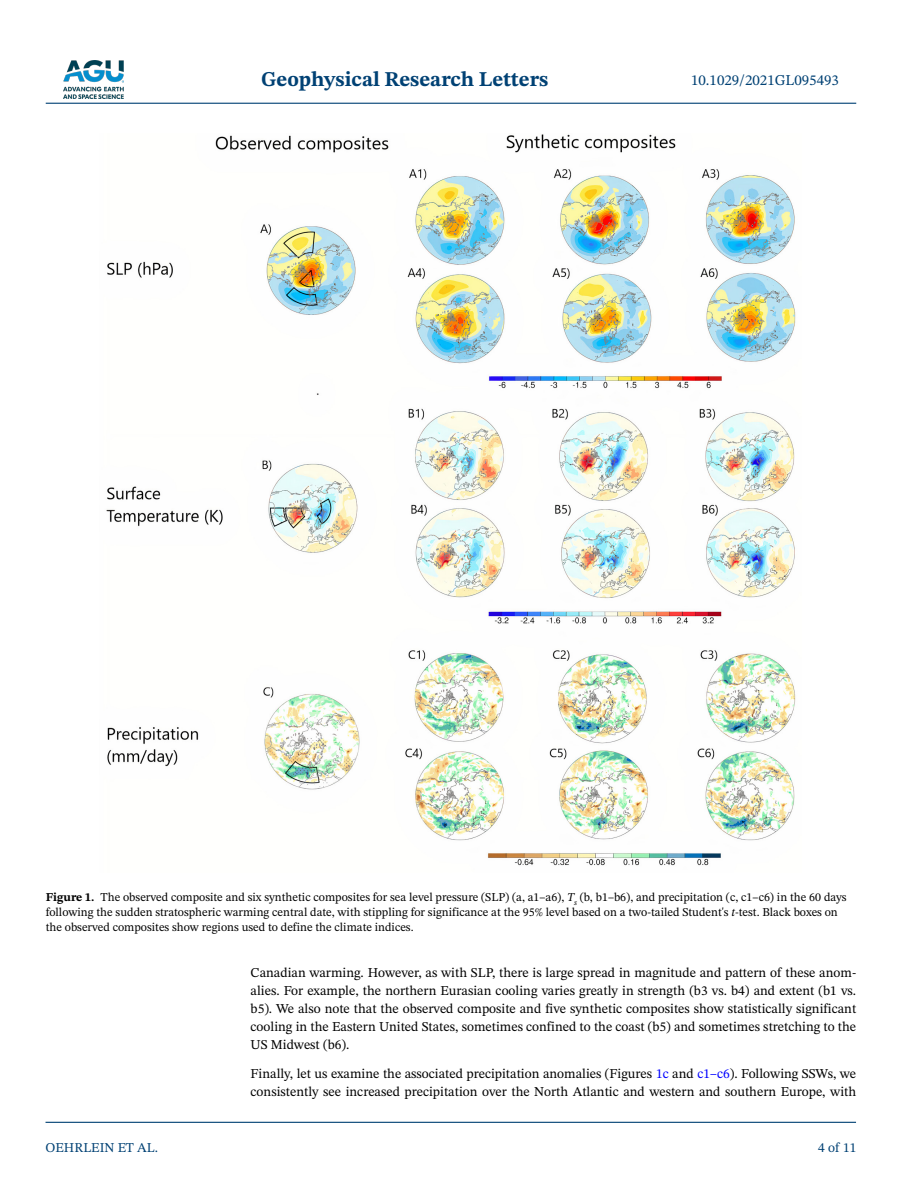
<style>
.page{position:relative;width:902px;height:1183px;background:#fff}
.page>*{position:absolute;margin:0;border:0;box-sizing:border-box;transform-origin:0 0}
.t1{font:700 21px "STIX Two Text";color:#004174}
.t2{font:15px "STIX Two Text";color:#004174}
.t3{font:13.5px/18px "STIX Two Text";color:#000;text-align:justify}
.t4{font:13.5px "STIX Two Text";color:#004174}
.t5{font:12px/15px "STIX Two Text";color:#000}
.s1{font-weight:700}
.s2{font-style:italic}
.s3{color:#00f}
</style>
<div class="page">
<img style="left:63px;top:60px;width:60px;height:39px">
<hr style="left:46px;top:103px;width:810px;height:1px;background:#004174">
<hr style="left:45px;top:1121px;width:810px;height:1px;background:#004174">
<img style="left:106px;top:134px;width:690px;height:732px">
<h1 class="t1" style="left:261px;top:64px;width:289px">Geophysical Research Letters</h1>
<p class="t2" style="left:691px;top:69px;width:149px">10.1029/2021GL095493</p>
<p class="t5" style="left:46px;top:888px;width:802px"><span class="s1">Figure 1.</span> The observed composite and six synthetic composites for sea level pressure (SLP) (a, a1–a6), <span class="s2">T</span><sub>s</sub> (b, b1–b6), and precipitation (c, c1–c6) in the 60 days following the sudden stratospheric warming central date, with stippling for significance at the 95% level based on a two-tailed Student's <span class="s2">t</span>-test. Black boxes on the observed composites show regions used to define the climate indices.</p>
<p class="t4" style="left:45px;top:1137px;width:114px">OEHRLEIN ET AL.</p>
<p class="t3" style="left:250px;top:963px;width:607px">Canadian warming. However, as with SLP, there is large spread in magnitude and pattern of these anom&shy;alies. For example, the northern Eurasian cooling varies greatly in strength (b3 vs. b4) and extent (b1 vs. b5). We also note that the observed composite and five synthetic composites show statistically significant cooling in the Eastern United States, sometimes confined to the coast (b5) and sometimes stretching to the US Midwest (b6).</p>
<p class="t3" style="left:250px;top:1063px;width:607px">Finally, let us examine the associated precipitation anomalies (Figures <span class="s3">1c</span> and <span class="s3">c1–c6</span>). Following SSWs, we consistently see increased precipitation over the North Atlantic and western and southern Europe, with</p>
<p class="t4" style="left:818px;top:1137px;width:40px">4 of 11</p>
</div>
